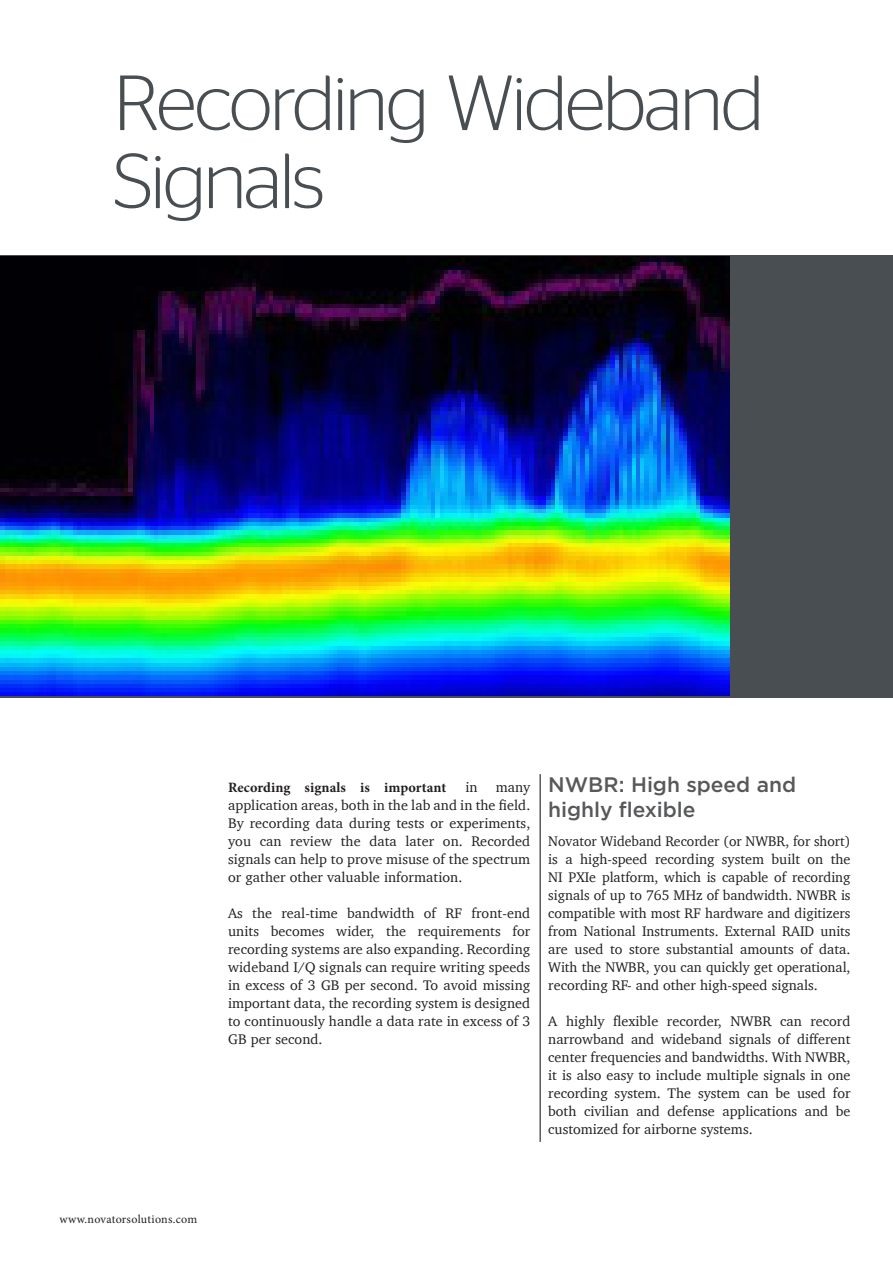
<style>
.page{position:relative;width:893px;height:1263px;background:#fff}
.page>*{position:absolute;margin:0;border:0;box-sizing:border-box;transform-origin:0 0}
.rubbe_Stag_sans_ligh{font:300 78px/78px "Stag Sans";letter-spacing:-.035em;color:#484e52}
.Mellis_Gotham_14{font:500 21px/25.2px "Gotham";color:#57585a}
.bröd_Charter_9_5_12{font:14.25px/18px "Charter";letter-spacing:.005em;color:#231f20;text-align:justify}
.bröd_Charter_9_5_12-2{font:700 14.25px "Minion Pro";letter-spacing:.005em;color:#231f20}
.t1{font:12px "Minion Pro";letter-spacing:.02em;color:#231f20}
</style>
<div class="page">
<hr style="left:540px;top:774px;width:1px;height:368px;background:#0c0806">
<div style="left:162px;top:259px;width:731px;height:437px;background:#484e52"></div>
<img style="left:0;top:257px;width:729px;height:439px">
<p class="rubbe_Stag_sans_ligh" style="left:113px;top:63px;width:652px">Recording Wideband<br>Signals</p>
<p class="t1" style="left:60px;top:1211px;width:139px">www.novatorsolutions.com</p>
<p class="bröd_Charter_9_5_12-2" style="left:228px;top:777px;width:220px">Recording signals is important</p>
<p class="bröd_Charter_9_5_12" style="left:465px;top:778px;width:14px">in</p>
<p class="bröd_Charter_9_5_12" style="left:228px;top:778px;width:304px;text-indent:268px">many application areas, both in the lab and in the field.<br>By recording data during tests or experiments, you can review the data later on. Recorded signals can help to prove misuse of the spectrum or gather other valuable information.</p>
<p class="bröd_Charter_9_5_12" style="left:228px;top:904px;width:304px">As the real-time bandwidth of RF front-end units becomes wider, the requirements for recording systems are also expanding. Recording wideband I/Q signals can require writing speeds in excess of 3 GB per second. To avoid missing important data, the recording system is designed to continuously handle a data rate in excess of 3<br>GB per second.</p>
<p class="Mellis_Gotham_14" style="left:548px;top:771px;width:249px">NWBR: High speed and highly flexible</p>
<p class="bröd_Charter_9_5_12" style="left:548px;top:832px;width:304px">Novator Wideband Recorder (or NWBR, for short) is a high-speed recording system built on the NI PXIe platform, which is capable of recording signals of up to 765 MHz of bandwidth. NWBR is compatible with most RF hardware and digitizers from National Instruments. External RAID units are used to store substantial amounts of data.<br>With the NWBR, you can quickly get operational, recording RF- and other high-speed signals.</p>
<p class="bröd_Charter_9_5_12" style="left:548px;top:1012px;width:304px">A highly flexible recorder, NWBR can record narrowband and wideband signals of different center frequencies and bandwidths. With NWBR, it is also easy to include multiple signals in one recording system. The system can be used for both civilian and defense applications and be customized for airborne systems.</p>
</div>
